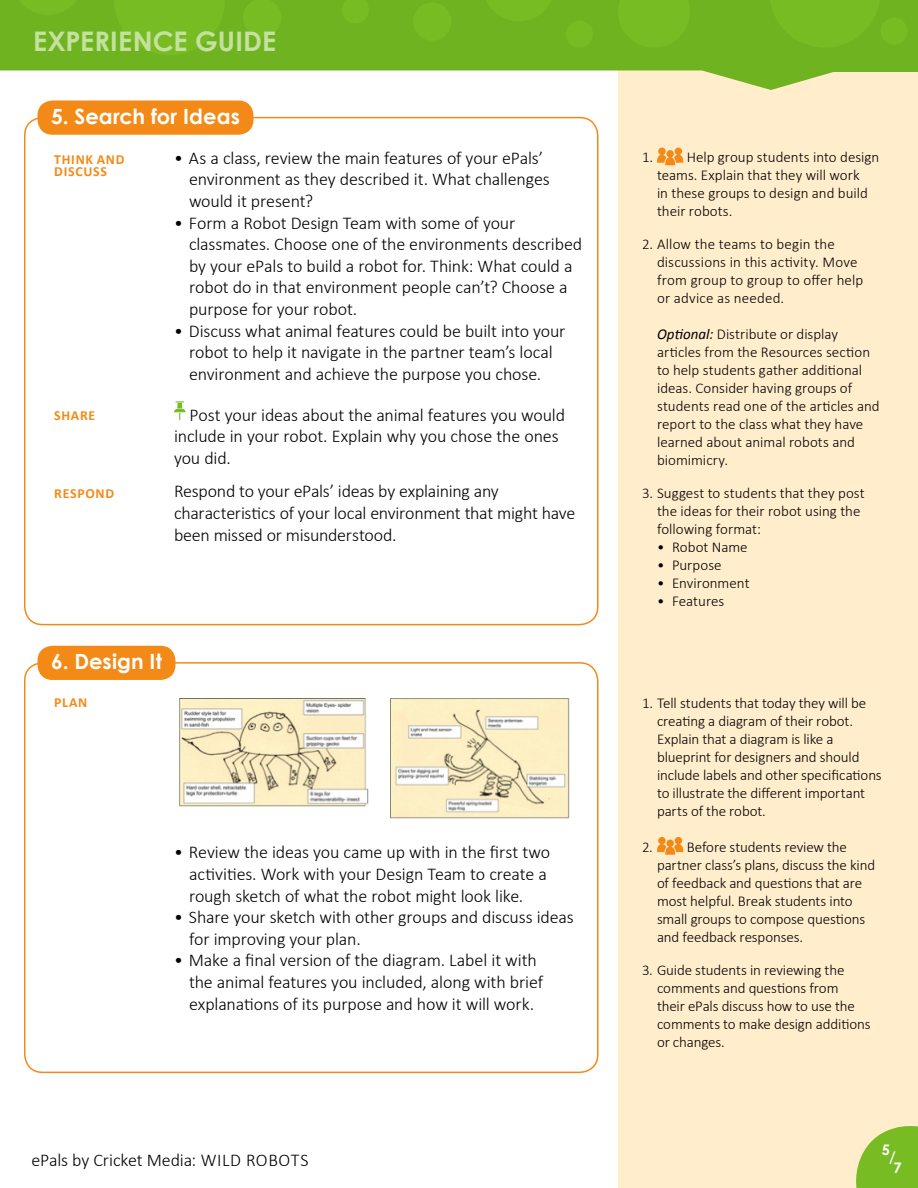
<style>
.page{position:relative;width:918px;height:1188px;background:#fff}
.page>*{position:absolute;margin:0;border:0;box-sizing:border-box;transform-origin:0 0}
.t1{font:700 27px "Century Gothic";letter-spacing:.005em;color:#c5e1a0}
.t2{font:700 21px "Century Gothic";letter-spacing:.005em;color:#fff}
.body_text__bullets{font:300 18px/21.6px "Calibri";letter-spacing:-.01em;color:#000}
.body_text{font:300 18px/21.6px "Calibri";letter-spacing:-.01em;color:#000}
.instruction_tips{font:300 15px/18px "Calibri";letter-spacing:-.005em;color:#000}
.t3{font:700 14.55px/10.5px "Century Gothic";color:#fff;text-align:center}
.heading{font:700 13.8px/12.3px "Calibri";letter-spacing:.05em;color:#f38a17}
.s1{font-weight:400;font-style:italic}
</style>
<div class="page">
<div style="left:24px;top:662px;width:574px;height:411px;border:2px solid #f38a17;border-radius:18px"></div>
<div style="left:38px;top:646px;width:138px;height:34px;background:#f38a17;border-radius:15px"></div>
<div style="left:38px;top:100px;width:216px;height:35px;background:#f38a17;border-radius:15px"></div>
<svg style="left:174px;top:401px;width:12px;height:20px"></svg>
<div style="left:618px;top:14px;width:300px;height:1174px;background:#ffedcc"></div>
<svg style="left:0;top:0;width:918px;height:90px;fill:#6fb420"></svg>
<svg style="left:12px;top:0;width:72px;height:15px"></svg>
<div style="left:483px;top:0;width:72px;height:22px;background:#77bc22"></div>
<div style="left:618px;top:0;width:72px;height:48px;background:#77bc22"></div>
<div style="left:114px;top:0;width:111px;height:55px;background:#77bc22"></div>
<div style="left:770px;top:0;width:110px;height:48px;background:#77bc22"></div>
<svg style="left:243px;top:0;width:38px;height:37px"></svg>
<div style="left:413px;top:2px;width:38px;height:39px;background:#77bc22;border-radius:50%"></div>
<svg style="left:342px;top:0;width:27px;height:23px"></svg>
<div style="left:566px;top:21px;width:27px;height:27px;background:#77bc22;border-radius:50%"></div>
<div style="left:880px;top:18px;width:28px;height:27px;background:#77bc22;border-radius:50%"></div>
<svg style="left:856px;top:1126px;width:62px;height:62px"></svg>
<svg style="left:657px;top:837px;width:26px;height:18px"></svg>
<img style="left:180px;top:698px;width:189px;height:109px">
<img style="left:390px;top:698px;width:180px;height:121px">
<svg style="left:657px;top:148px;width:26px;height:17px"></svg>
<h1 class="t1" style="left:33px;top:24px;width:245px">EXPERIENCE GUIDE</h1>
<p class="t2" style="left:51px;top:103px;width:190px">5. Search for Ideas</p>
<p class="body_text__bullets" style="left:189px;top:146px;width:362px;text-indent:-15px">• As a class, review the main features of your ePals’ environment as they described it. What challenges would it present?</p>
<p class="body_text__bullets" style="left:189px;top:211px;width:395px;text-indent:-15px">• Form a Robot Design Team with some of your classmates. Choose one of the environments described by your ePals to build a robot for. Think: What could a robot do in that environment people can’t? Choose a purpose for your robot.</p>
<p class="body_text__bullets" style="left:174px;top:319px;width:393px;text-align:center">• Discuss what animal features could be built into your robot to help it navigate in the partner team’s local environment and achieve the purpose you chose.</p>
<p class="body_text" style="left:174px;top:403px;width:393px;text-indent:16px">Post your ideas about the animal features you would include in your robot. Explain why you chose the ones you did.</p>
<p class="body_text" style="left:174px;top:480px;width:403px">Respond to your ePals’ ideas by explaining any characteristics of your local environment that might have been missed or misunderstood.</p>
<p class="heading" style="left:54px;top:153px;width:72px">THINK AND<br>DISCUSS</p>
<p class="heading" style="left:54px;top:409px;width:43px">SHARE</p>
<p class="heading" style="left:54px;top:487px;width:61px">RESPOND</p>
<p class="t2" style="left:51px;top:648px;width:113px">6. Design It</p>
<p class="heading" style="left:54px;top:696px;width:35px">PLAN</p>
<p class="body_text__bullets" style="left:189px;top:841px;width:363px;text-indent:-15px">• Review the ideas you came up with in the first two activities. Work with your Design Team to create a rough sketch of what the robot might look like.</p>
<p class="body_text__bullets" style="left:189px;top:906px;width:386px;text-indent:-15px">• Share your sketch with other groups and discuss ideas for improving your plan.</p>
<p class="body_text__bullets" style="left:189px;top:949px;width:356px;text-indent:-15px">• Make a final version of the diagram. Label it with the animal features you included, along with brief explanations of its purpose and how it will work.</p>
<p class="body_text__bullets" style="left:32px;top:1148px;width:279px">ePals by Cricket Media: WILD ROBOTS</p>
<p class="instruction_tips" style="left:657px;top:148px;width:224px;text-indent:-15px">1. Help group students into design teams. Explain that they will work<br>in these groups to design and build their robots.</p>
<p class="instruction_tips" style="left:657px;top:235px;width:208px;text-indent:-15px">2. Allow the teams to begin the discussions in this activity. Move from group to group to offer help or advice as needed.</p>
<p class="instruction_tips" style="left:657px;top:325px;width:224px"><span class="s1">Optional:</span> Distribute or display articles from the Resources section to help students gather additional ideas. Consider having groups of students read one of the articles and report to the class what they have learned about animal robots and biomimicry.</p>
<p class="instruction_tips" style="left:657px;top:484px;width:209px;text-indent:-15px">3. Suggest to students that they post the ideas for their robot using the following format:</p>
<p class="instruction_tips" style="left:657px;top:538px;width:92px">• Robot Name</p>
<p class="instruction_tips" style="left:657px;top:556px;width:66px">• Purpose</p>
<p class="instruction_tips" style="left:657px;top:574px;width:94px">• Environment</p>
<p class="instruction_tips" style="left:657px;top:592px;width:69px">• Features</p>
<p class="instruction_tips" style="left:657px;top:693px;width:226px;text-indent:-15px">1. Tell students that today they will be creating a diagram of their robot.<br>Explain that a diagram is like a blueprint for designers and should include labels and other specifications to illustrate the different important parts of the robot.</p>
<p class="instruction_tips" style="left:657px;top:837px;width:220px;text-indent:-15px">2. Before students review the partner class’s plans, discuss the kind of feedback and questions that are most helpful. Break students into small groups to compose questions and feedback responses.</p>
<p class="instruction_tips" style="left:657px;top:960px;width:215px;text-indent:-15px">3. Guide students in reviewing the comments and questions from<br>their ePals discuss how to use the comments to make design additions or changes.</p>
<p class="t3" style="left:882px;top:1145px;width:10px">5</p>
<p class="t3" style="left:889px;top:1152px;width:14px">/<br>7</p>
</div>
